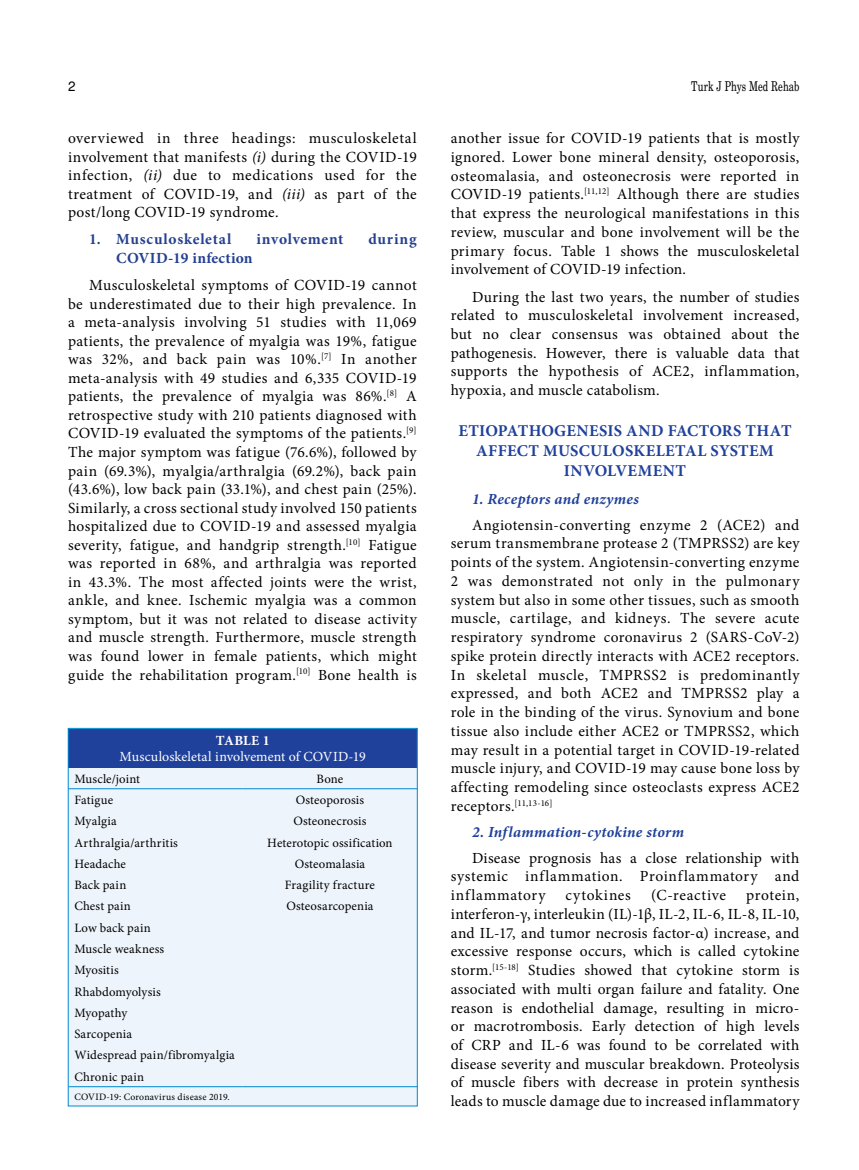
<style>
.page{position:relative;width:859px;height:1170px;background:#fff}
.page>*{position:absolute;margin:0;border:0;box-sizing:border-box;transform-origin:0 0}
.t1{font:700 16.5px "Minion Pro";letter-spacing:.025em;color:#20419b}
.t2{font:15.45px/18.8px "Minion Pro";letter-spacing:.025em;color:#000;text-align:justify}
.t3{font:700 15.45px "Minion Pro";letter-spacing:.035em;color:#25408f}
.t4{font:italic 700 15.45px "Minion Pro";letter-spacing:.02em;color:#20419b}
.t5{font:15.45px "Minion Pro";letter-spacing:.055em;color:#000}
.t6{font:13.95px "Minion Pro";letter-spacing:.005em;color:#fff}
.t7{font:700 13.95px "Minion Pro";color:#fff}
.t8{font:13.5px "Madison Tr";letter-spacing:.005em;color:#000}
.t9{font:13.5px "Helvetica Normal Tr";color:#000}
.t10{font:12.75px/21.3px "Minion Pro";letter-spacing:.01em;color:#000}
.t11{font:12.75px "Minion Pro";letter-spacing:.03em;color:#000}
.t12{font:9.75px "Minion Pro";letter-spacing:.025em;color:#000}
.s1{font-style:italic}
</style>
<div class="page">
<div style="left:68px;top:728px;width:349px;height:377px;background:#eef4fb"></div>
<div style="left:68px;top:728px;width:349px;height:39px;background:#20419b"></div>
<hr style="left:68px;top:788px;width:175px;height:1px;background:#0089cf">
<hr style="left:243px;top:788px;width:174px;height:1px;background:#0089cf">
<hr style="left:68px;top:1086px;width:175px;height:1px;background:#0089cf">
<hr style="left:243px;top:1086px;width:174px;height:1px;background:#0089cf">
<div style="left:68px;top:728px;width:349px;height:378px;border:1px solid #0089cf"></div>
<p class="t9" style="left:68px;top:78px;width:9px">2</p>
<p class="t8" style="left:691px;top:78px;width:110px">Turk J Phys Med Rehab</p>
<p class="t2" style="left:68px;top:129px;width:350px">overviewed in three headings: musculoskeletal involvement that manifests <span class="s1">(i)</span> during the COVID-19 infection, <span class="s1">(ii)</span> due to medications used for the treatment of COVID-19, and <span class="s1">(iii)</span> as part of the post/long COVID-19 syndrome.</p>
<p class="t3" style="left:89px;top:228px;width:144px">1. MUSCULOSKELETAL</p>
<p class="t3" style="left:256px;top:228px;width:89px">INVOLVEMENT</p>
<p class="t3" style="left:368px;top:228px;width:50px">DURING</p>
<p class="t3" style="left:116px;top:247px;width:138px">COVID-19 INFECTION</p>
<p class="t2" style="left:68px;top:276px;width:350px;text-indent:21px">Musculoskeletal symptoms of COVID-19 cannot be underestimated due to their high prevalence. In a meta-analysis involving 51 studies with 11,069 patients, the prevalence of myalgia was 19%, fatigue was 32%, and back pain was 10%.<sup>[7]</sup> In another meta-analysis with 49 studies and 6,335 COVID-19 patients, the prevalence of myalgia was 86%.<sup>[8]</sup> A retrospective study with 210 patients diagnosed with COVID-19 evaluated the symptoms of the patients.<sup>[9] </sup>The major symptom was fatigue (76.6%), followed by pain (69.3%), myalgia/arthralgia (69.2%), back pain (43.6%), low back pain (33.1%), and chest pain (25%).<br>Similarly, a cross sectional study involved 150 patients hospitalized due to COVID-19 and assessed myalgia severity, fatigue, and handgrip strength.<sup>[10]</sup> Fatigue was reported in 68%, and arthralgia was reported in 43.3%. The most affected joints were the wrist, ankle, and knee. Ischemic myalgia was a common symptom, but it was not related to disease activity and muscle strength. Furthermore, muscle strength was found lower in female patients, which might guide the rehabilitation program.<sup>[10]</sup> Bone health is</p>
<p class="t2" style="left:451px;top:129px;width:350px">another issue for COVID-19 patients that is mostly ignored. Lower bone mineral density, osteoporosis, osteomalasia, and osteonecrosis were reported in COVID-19 patients.<sup>[11,12]</sup> Although there are studies that express the neurological manifestations in this review, muscular and bone involvement will be the primary focus. Table 1 shows the musculoskeletal involvement of COVID-19 infection.</p>
<p class="t2" style="left:451px;top:287px;width:350px;text-indent:21px">During the last two years, the number of studies related to musculoskeletal involvement increased, but no clear consensus was obtained about the pathogenesis. However, there is valuable data that supports the hypothesis of ACE2, inflammation, hypoxia, and muscle catabolism.</p>
<p class="t1" style="left:459px;top:419px;width:335px">ETIOPATHOGENESIS AND FACTORS THAT</p>
<p class="t1" style="left:476px;top:439px;width:286px">AFFECT MUSCULOSKELETAL SYSTEM</p>
<p class="t1" style="left:564px;top:459px;width:65px">INVOLVEME</p>
<p class="t1" style="left:663px;top:459px;width:25px">NT</p>
<p class="t4" style="left:472px;top:487px;width:168px">1. Receptors and enzymes</p>
<p class="t2" style="left:451px;top:515px;width:350px;text-indent:21px">Angiotensin-converting enzyme 2 (ACE2) and serum transmembrane protease 2 (TMPRSS2) are key points of the system. Angiotensin-converting enzyme 2 was demonstrated not only in the pulmonary system but also in some other tissues, such as smooth muscle, cartilage, and kidneys. The severe acute respiratory syndrome coronavirus 2 (SARS-CoV-2) spike protein directly interacts with ACE2 receptors.<br>In skeletal muscle, TMPRSS2 is predominantly expressed, and both ACE2 and TMPRSS2 play a role in the binding of the virus. Synovium and bone tissue also include either ACE2 or TMPRSS2, which may result in a potential target in COVID-19-related muscle injury, and COVID-19 may cause bone loss by affecting remodeling since osteoclasts express ACE2 receptors.<sup>[11,13-16]</sup></p>
<p class="t4" style="left:472px;top:820px;width:214px">2. Inflammation-cytokine storm</p>
<p class="t2" style="left:451px;top:848px;width:350px;text-indent:21px">Disease prognosis has a close relationship with systemic inflammation. Proinflammatory and inflammatory</p>
<p class="t7" style="left:216px;top:730px;width:55px">TABLE 1</p>
<p class="t6" style="left:120px;top:747px;width:248px">Musculoskeletal involvement of COVID-19</p>
<p class="t10" style="left:74px;top:768px;width:67px">Muscle/joint</p>
<p class="t10" style="left:317px;top:768px;width:28px">Bone</p>
<p class="t10" style="left:74px;top:789px;width:40px">Fatigue</p>
<p class="t10" style="left:296px;top:789px;width:70px">Osteoporosis</p>
<p class="t10" style="left:74px;top:810px;width:44px">Myalgia</p>
<p class="t10" style="left:293px;top:810px;width:75px">Osteonecrosis</p>
<p class="t11" style="left:74px;top:833px;width:105px">Arthralgia/arthritis</p>
<p class="t10" style="left:267px;top:831px;width:127px">Heterotopic ossification</p>
<p class="t10" style="left:74px;top:853px;width:53px">Headache</p>
<p class="t10" style="left:295px;top:853px;width:72px">Osteomalasia</p>
<p class="t10" style="left:74px;top:874px;width:53px">Back pain</p>
<p class="t10" style="left:285px;top:874px;width:92px">Fragility fracture</p>
<p class="t10" style="left:74px;top:895px;width:58px">Chest pain</p>
<p class="t10" style="left:286px;top:895px;width:89px">Osteosarcopenia</p>
<p class="t10" style="left:74px;top:916px;width:162px">Low back pain<br>Muscle weakness<br>Myositis<br>Rhabdomyolysis<br>Myopathy<br>Sarcopenia<br>Widespread pain/fibromyalgia<br>Chronic pain</p>
<p class="t12" style="left:74px;top:1089px;width:157px">COVID-19: Coronavirus disease 2019.</p>
<p class="t5" style="left:566px;top:884px;width:67px">cytokines</p>
<p class="t2" style="left:651px;top:885px;width:76px">(C-reactive</p>
<p class="t2" style="left:451px;top:885px;width:350px;text-indent:295px">protein, interferon-γ, interleukin (IL)-1β, IL-2, IL-6, IL-8, IL-10, and IL-17, and tumor necrosis factor-α) increase, and excessive response occurs, which is called cytokine storm.<sup>[15-18]</sup> Studies showed that cytokine storm is associated with multi organ failure and fatality. One reason is endothelial damage, resulting in micro&shy;or macrotrombosis. Early detection of high levels of CRP and IL-6 was found to be correlated with disease severity and muscular breakdown. Proteolysis of muscle fibers with decrease in protein synthesis leads to muscle damage due to increased inflammatory</p>
</div>
